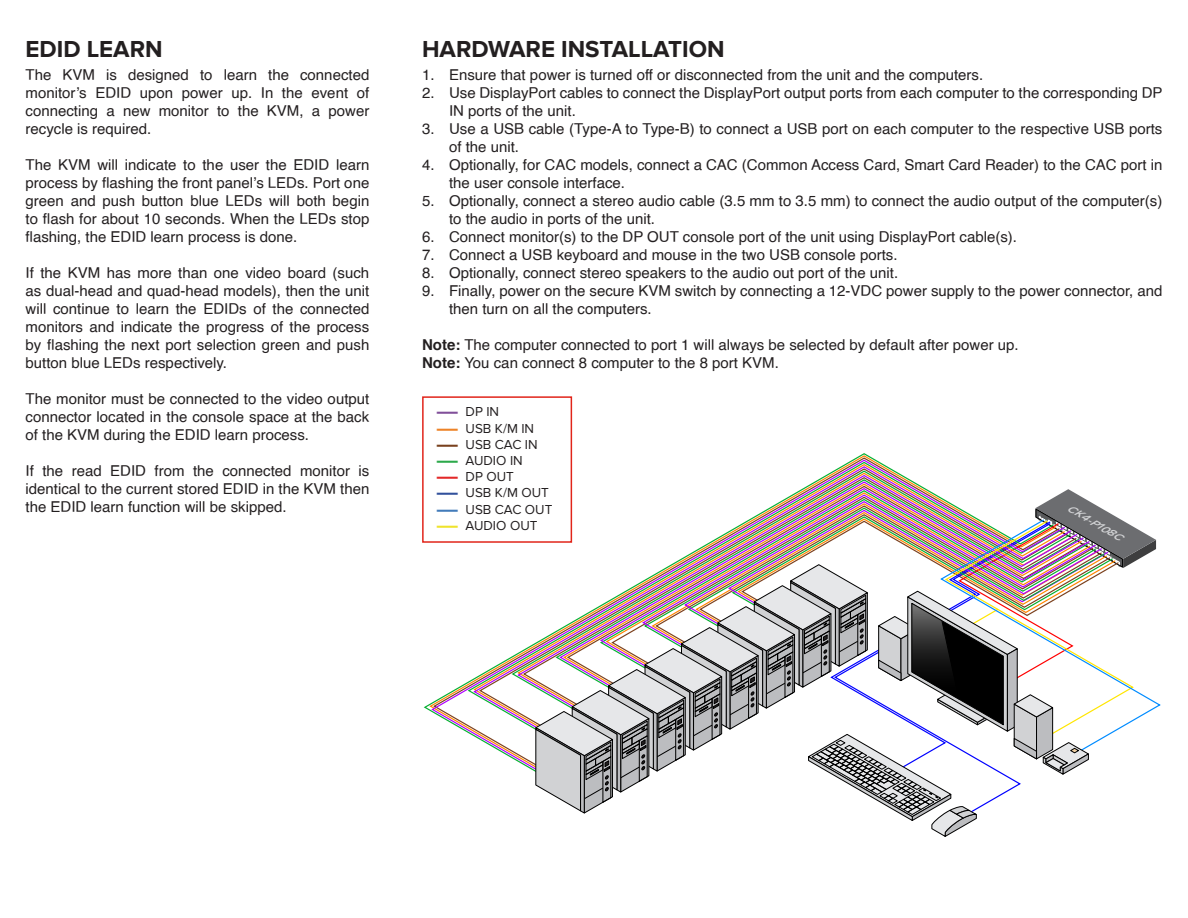
<style>
.page{position:relative;width:1188px;height:918px;background:#fff}
.page>*{position:absolute;margin:0;border:0;box-sizing:border-box;transform-origin:0 0}
.t1{font:700 24px "Proxima Nova";color:#231f20}
.t2{font:15px/18px "Helvetica";color:#231f20}
.t3{font:13.5px "Proxima Nova";color:#231f20}
.t4{font:italic 600 10.5px "Proxima Nova";color:#d1d2d4;scale:1.15 1}
.s1{font-weight:700}
.s2{font-weight:900;color:#814f9a}
.s3{font-weight:900;color:#ed8328}
.s4{font-weight:900;color:#79411e}
.s5{font-weight:900;color:#2ca94b}
.s6{font-weight:900;color:#e32929}
.s7{font-weight:900;color:#32519c}
.s8{font-weight:900;color:#427bba}
.s9{font-weight:900;color:#efe32c}
</style>
<div class="page">
<div style="left:422px;top:396px;width:150px;height:147px;border:2px solid #e1251a"></div>
<svg style="left:430px;top:459px;width:497px;height:313px"></svg>
<svg style="left:535px;top:489px;width:621px;height:348px"></svg>
<p class="t1" style="left:26px;top:35px;width:139px">EDID LEARN</p>
<p class="t1" style="left:422px;top:35px;width:304px">HARDWARE INSTALLATION</p>
<p class="t2" style="left:26px;top:67px;width:345px;text-align:justify">The KVM is designed to learn the connected monitor’s EDID upon power up. In the event of connecting a new monitor to the KVM, a power recycle is required.</p>
<p class="t2" style="left:26px;top:157px;width:345px">The KVM will indicate to the user the EDID learn process by flashing the front panel’s LEDs. Port one</p>
<p class="t2" style="left:26px;top:193px;width:345px;text-align:justify">green and push button blue LEDs will both begin to flash for about 10 seconds. When the LEDs stop flashing, the EDID learn process is done.</p>
<p class="t2" style="left:26px;top:265px;width:345px;text-align:justify">If the KVM has more than one video board (such as dual-head and quad-head models), then the unit will continue to learn the EDIDs of the connected monitors and indicate the progress of the process by flashing the next port selection green and push button blue LEDs respectively.</p>
<p class="t2" style="left:26px;top:391px;width:345px;text-align:justify">The monitor must be connected to the video output connector located in the console space at the back of the KVM during the EDID learn process.</p>
<p class="t2" style="left:26px;top:463px;width:345px">If the read EDID from the connected monitor is identical to the current stored EDID in the KVM then</p>
<p class="t2" style="left:26px;top:499px;width:262px">the EDID learn function will be skipped.</p>
<p class="t2" style="left:422px;top:67px;width:563px">1. Ensure that power is turned off or disconnected from the unit and the computers.</p>
<p class="t2" style="left:449px;top:85px;width:715px;text-indent:-27px">2. Use DisplayPort cables to connect the DisplayPort output ports from each computer to the corresponding DP<br>IN ports of the unit.</p>
<p class="t2" style="left:449px;top:121px;width:715px;text-indent:-27px">3. Use a USB cable (Type-A to Type-B) to connect a USB port on each computer to the respective USB ports of the unit.</p>
<p class="t2" style="left:449px;top:157px;width:715px;text-indent:-27px">4. Optionally, for CAC models, connect a CAC (Common Access Card, Smart Card Reader) to the CAC port in the user console interface.</p>
<p class="t2" style="left:449px;top:193px;width:715px;text-indent:-27px">5. Optionally, connect a stereo audio cable (3.5 mm to 3.5 mm) to connect the audio output of the computer(s) to the audio in ports of the unit.</p>
<p class="t2" style="left:422px;top:229px;width:597px">6. Connect monitor(s) to the DP OUT console port of the unit using DisplayPort cable(s).</p>
<p class="t2" style="left:422px;top:247px;width:477px">7. Connect a USB keyboard and mouse in the two USB console ports.</p>
<p class="t2" style="left:422px;top:265px;width:478px">8. Optionally, connect stereo speakers to the audio out port of the unit.</p>
<p class="t2" style="left:449px;top:283px;width:715px;text-indent:-27px">9. Finally, power on the secure KVM switch by connecting a 12-VDC power supply to the power connector, and then turn on all the computers.</p>
<p class="t2" style="left:422px;top:337px;width:598px"><span class="s1">Note:</span> The computer connected to port 1 will always be selected by default after power up.</p>
<p class="t2" style="left:422px;top:355px;width:358px"><span class="s1">Note:</span> You can connect 8 computer to the 8 port KVM.</p>
<p class="t3" style="left:436px;top:404px;width:65px"><span class="s2">—</span> DP IN</p>
<p class="t3" style="left:436px;top:420px;width:100px"><span class="s3">—</span> USB K/M IN</p>
<p class="t3" style="left:436px;top:437px;width:103px"><span class="s4">—</span> USB CAC IN</p>
<p class="t3" style="left:436px;top:453px;width:88px"><span class="s5">—</span> AUDIO IN</p>
<p class="t3" style="left:436px;top:469px;width:79px"><span class="s6">—</span> DP OUT</p>
<p class="t3" style="left:436px;top:485px;width:114px"><span class="s7">—</span> USB K/M OUT</p>
<p class="t3" style="left:436px;top:501px;width:118px"><span class="s8">—</span> USB CAC OUT</p>
<p class="t3" style="left:436px;top:518px;width:103px"><span class="s9">—</span> AUDIO OUT</p>
<p class="t4" style="left:1071px;top:502px;width:55px;rotate:30deg">CK4-P108C</p>
</div>
